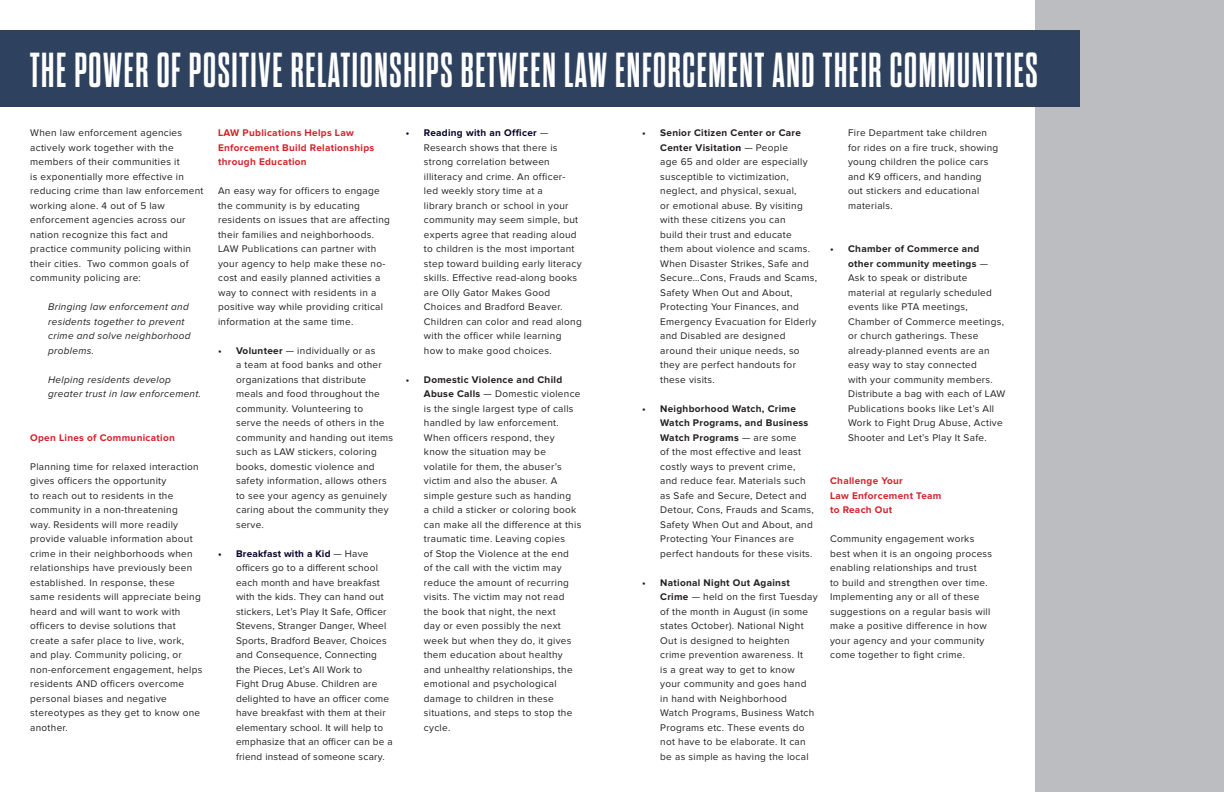
<style>
.page{position:relative;width:1224px;height:792px;background:#fff}
.page>*{position:absolute;margin:0;border:0;box-sizing:border-box;transform-origin:0 0}
.t1{font:700 49px "Dharma Gothic M";letter-spacing:.035em;color:#fff;scale:.92 1}
.t2{font:10px/14.5px "Proxima Nova";letter-spacing:.03em;color:#231f20}
.t3{font:italic 10px/14.5px "Proxima Nova";letter-spacing:.03em;color:#231f20}
.t4{font:700 10px/14.5px "Proxima Nova";letter-spacing:.03em;color:#d1232a}
.t5{font:700 10px/14.5px "Proxima Nova";letter-spacing:.03em;color:#231f20}
.s1{font-weight:700}
.s2{font-weight:700;color:#070328}
.s3{font-weight:400}
</style>
<div class="page">
<div style="left:1035px;top:0;width:189px;height:792px;background:#bcbdc0"></div>
<div style="left:0;top:30px;width:1080px;height:76px;background:#2e415e"></div>
<p class="t1" style="left:30px;top:46px;width:1097px">THE POWER OF POSITIVE RELATIONSHIPS BETWEEN LAW ENFORCEMENT AND THEIR COMMUNITIES</p>
<p class="t2" style="left:30px;top:126px;width:175px">When law enforcement agencies actively work together with the members of their communities it<br>is exponentially more effective in reducing crime than law enforcement working alone. 4 out of 5 law enforcement agencies across our nation recognize this fact and practice community policing within their cities. Two common goals of community policing are:</p>
<p class="t3" style="left:48px;top:300px;width:144px">Bringing law enforcement and residents together to prevent crime and solve neighborhood problems.</p>
<p class="t3" style="left:48px;top:372px;width:154px">Helping residents develop greater trust in law enforcement.</p>
<p class="t4" style="left:30px;top:430px;width:146px">Open Lines of Communication</p>
<p class="t2" style="left:30px;top:459px;width:174px">Planning time for relaxed interaction gives officers the opportunity<br>to reach out to residents in the community in a non-threatening<br>way. Residents will more readily provide valuable information about crime in their neighborhoods when relationships have previously been established. In response, these<br>same residents will appreciate being heard and will want to work with officers to devise solutions that create a safer place to live, work, and play. Community policing, or non-enforcement engagement, helps residents AND officers overcome personal biases and negative stereotypes as they get to know one another.</p>
<p class="t4" style="left:218px;top:126px;width:158px">LAW Publications Helps Law<br>Enforcement Build Relationships through Education</p>
<p class="t2" style="left:218px;top:184px;width:173px">An easy way for officers to engage the community is by educating residents on issues that are affecting their families and neighborhoods.<br>LAW Publications can partner with your agency to help make these no&shy;cost and easily planned activities a way to connect with residents in a positive way while providing critical information at the same time.</p>
<p class="t2" style="left:236px;top:343px;width:159px;text-indent:-18px"><span class="s1">• Volunteer</span> — individually or as<br>a team at food banks and other organizations that distribute meals and food throughout the community. Volunteering to<br>serve the needs of others in the community and handing out items such as LAW stickers, coloring books, domestic violence and safety information, allows others to see your agency as genuinely caring about the community they serve.</p>
<p class="t2" style="left:236px;top:546px;width:158px;text-indent:-18px"><span class="s2">• Breakfast with a Kid</span> — Have officers go to a different school each month and have breakfast with the kids. They can hand out stickers, Let’s Play It Safe, Officer<br>Stevens, Stranger Danger, Wheel<br>Sports, Bradford Beaver, Choices and Consequence, Connecting the Pieces, Let’s All Work to<br>Fight Drug Abuse. Children are delighted to have an officer come have breakfast with them at their elementary school. It will help to emphasize that an officer can be a friend instead of someone scary.</p>
<p class="t2" style="left:424px;top:126px;width:159px;text-indent:-18px"><span class="s2">• Reading with an Officer</span> —<br>Research shows that there is strong correlation between illiteracy and crime. An officer&shy;led weekly story time at a<br>library branch or school in your community may seem simple, but experts agree that reading aloud to children is the most important step toward building early literacy skills. Effective read-along books are Olly Gator Makes Good<br>Choices and Bradford Beaver.<br>Children can color and read along with the officer while learning how to make good choices.</p>
<p class="t2" style="left:424px;top:372px;width:159px;text-indent:-18px"><span class="s1">• Domestic Violence and Child<br>Abuse Calls</span> — Domestic violence is the single largest type of calls handled by law enforcement.<br>When officers respond, they know the situation may be volatile for them, the abuser’s victim and also the abuser. A simple gesture such as handing<br>a child a sticker or coloring book can make all the difference at this traumatic time. Leaving copies<br>of Stop the Violence at the end<br>of the call with the victim may reduce the amount of recurring visits. The victim may not read the book that night, the next<br>day or even possibly the next week but when they do, it gives them education about healthy and unhealthy relationships, the emotional and psychological damage to children in these situations, and steps to stop the cycle.</p>
<p class="t2" style="left:660px;top:126px;width:158px;text-indent:-18px"><span class="s1">• Senior Citizen Center or Care<br>Center Visitatio</span><span class="s2">n</span> — People<br>age 65 and older are especially susceptible to victimization, neglect, and physical, sexual,<br>or emotional abuse. By visiting with these citizens you can<br>build their trust and educate them about violence and scams.<br>When Disaster Strikes, Safe and<br>Secure…Cons, Frauds and Scams,<br>Safety When Out and About,<br>Protecting Your Finances, and<br>Emergency Evacuation for Elderly and Disabled are designed around their unique needs, so they are perfect handouts for these visits.</p>
<p class="t2" style="left:660px;top:401px;width:155px;text-indent:-18px"><span class="s1">• Neighborhood Watch, Crime<br>Watch Programs, and Business<br>Watch Programs</span> — are some<br>of the most effective and least costly ways to prevent crime, and reduce fear. Materials such as Safe and Secure, Detect and<br>Detour, Cons, Frauds and Scams,<br>Safety When Out and About, and<br>Protecting Your Finances are perfect handouts for these visits.</p>
<p class="t2" style="left:660px;top:575px;width:159px;text-indent:-18px"><span class="s1">• National Night Out Against<br>Crime</span> — held on the first Tuesday of the month in August (in some states October). National Night<br>Out is designed to heighten<br>crime prevention awareness. It<br>is a great way to get to know<br>your community and goes hand<br>in hand with Neighborhood<br>Watch Programs, Business Watch<br>Programs etc. These events do not have to be elaborate. It can be as simple as having the local</p>
<p class="t2" style="left:848px;top:126px;width:152px">Fire Department take children for rides on a fire truck, showing young children the police cars and K9 officers, and handing out stickers and educational materials.</p>
<p class="t5" style="left:848px;top:242px;width:141px;text-indent:-18px">• Chamber of Commerce and other community meetings <span class="s3">—</span></p>
<p class="t2" style="left:848px;top:271px;width:159px">Ask to speak or distribute material at regularly scheduled events like PTA meetings,<br>Chamber of Commerce meetings, or church gatherings. These already-planned events are an easy way to stay connected<br>with your community members.<br>Distribute a bag with each of LAW<br>Publications books like Let’s All<br>Work to Fight Drug Abuse, Active<br>Shooter and Let’s Play It Safe.</p>
<p class="t4" style="left:830px;top:474px;width:74px">Challenge Your</p>
<p class="t4" style="left:830px;top:488px;width:113px">Law Enforcement Team</p>
<p class="t4" style="left:830px;top:503px;width:64px">to Reach Out</p>
<p class="t2" style="left:830px;top:532px;width:164px">Community engagement works best when it is an ongoing process enabling relationships and trust<br>to build and strengthen over time.<br>Implementing any or all of these suggestions on a regular basis will make a positive difference in how your agency and your community come together to fight crime.</p>
</div>
